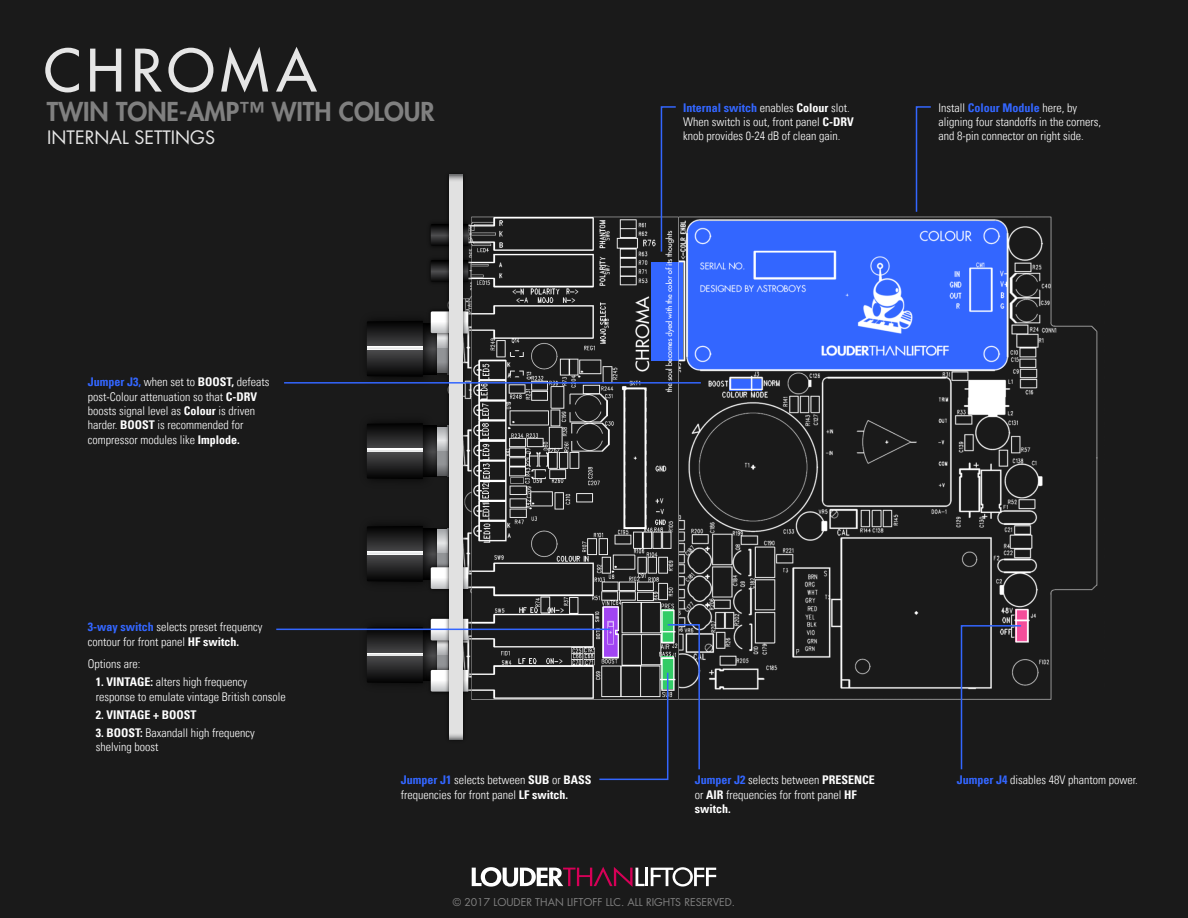
<style>
.page{position:relative;width:1188px;height:918px;background:#1a1a1a}
.page>*{position:absolute;margin:0;border:0;box-sizing:border-box;transform-origin:0 0}
.t1{font:800 25.35px "Futura Std";color:#808080}
.t2{font:18px "Futura Std";color:#e6e6e6}
.t3{font:300 condensed 12px/14.4px "Univers LT";color:#fff}
.t4{font:700 condensed 12px "Univers LT";color:#fff}
.t5{font:10.5px "Futura Std";color:#808080}
.s1{font-weight:700;color:#36f}
.s2{font-weight:700}
</style>
<div class="page">
<svg style="left:45px;top:48px;width:34px;height:44px"></svg>
<svg style="left:90px;top:49px;width:31px;height:43px"></svg>
<svg style="left:135px;top:49px;width:27px;height:43px"></svg>
<svg style="left:168px;top:48px;width:45px;height:44px"></svg>
<svg style="left:221px;top:47px;width:47px;height:45px"></svg>
<svg style="left:276px;top:47px;width:41px;height:45px"></svg>
<img style="left:319px;top:216px;width:779px;height:484px">
<div style="left:623px;top:388px;width:23px;height:141px;border:2px solid #fff"></div>
<img style="left:357px;top:308px;width:81px;height:81px">
<svg style="left:367px;top:321px;width:56px;height:56px"></svg>
<hr style="left:367px;top:347px;width:56px;height:2px;background:#ebeced">
<img style="left:357px;top:411px;width:81px;height:80px">
<svg style="left:367px;top:423px;width:56px;height:56px"></svg>
<svg style="left:367px;top:449px;width:56px;height:3px"></svg>
<img style="left:357px;top:514px;width:81px;height:81px">
<svg style="left:367px;top:526px;width:56px;height:56px"></svg>
<hr style="left:367px;top:552px;width:56px;height:2px;background:#eceded">
<img style="left:357px;top:615px;width:75px;height:81px">
<svg style="left:367px;top:627px;width:56px;height:56px"></svg>
<svg style="left:367px;top:653px;width:56px;height:3px"></svg>
<img style="left:425px;top:219px;width:49px;height:32px">
<svg style="left:431px;top:224px;width:13px;height:22px"></svg>
<img style="left:425px;top:255px;width:49px;height:32px">
<svg style="left:431px;top:260px;width:13px;height:22px"></svg>
<img style="left:432px;top:422px;width:12px;height:59px">
<svg style="left:438px;top:427px;width:6px;height:24px"></svg>
<svg style="left:438px;top:451px;width:6px;height:24px"></svg>
<img style="left:432px;top:524px;width:12px;height:38px">
<svg style="left:438px;top:530px;width:6px;height:24px"></svg>
<div style="left:438px;top:554px;width:9px;height:24px;background:#929497"></div>
<img style="left:432px;top:646px;width:6px;height:18px">
<svg style="left:438px;top:646px;width:6px;height:9px"></svg>
<div style="left:438px;top:655px;width:9px;height:24px;background:#929497"></div>
<img style="left:432px;top:339px;width:12px;height:39px">
<svg style="left:438px;top:339px;width:6px;height:10px"></svg>
<svg style="left:438px;top:349px;width:6px;height:24px"></svg>
<img style="left:425px;top:562px;width:49px;height:33px">
<svg style="left:431px;top:567px;width:13px;height:22px"></svg>
<img style="left:425px;top:306px;width:49px;height:33px">
<svg style="left:431px;top:311px;width:13px;height:22px"></svg>
<img style="left:425px;top:613px;width:49px;height:33px">
<svg style="left:431px;top:619px;width:13px;height:21px"></svg>
<img style="left:425px;top:664px;width:49px;height:33px">
<svg style="left:431px;top:670px;width:13px;height:22px"></svg>
<img style="left:444px;top:174px;width:24px;height:566px">
<div style="left:449px;top:175px;width:14px;height:564px;background:#e1e1e1"></div>
<svg style="left:449px;top:175px;width:14px;height:6px"></svg>
<svg style="left:449px;top:734px;width:14px;height:5px"></svg>
<hr style="left:645px;top:868px;width:3px;height:18px;background:#fff">
<svg style="left:651px;top:867px;width:65px;height:20px"></svg>
<svg style="left:472px;top:867px;width:173px;height:20px"></svg>
<svg style="left:598px;top:623px;width:103px;height:158px"></svg>
<svg style="left:960px;top:624px;width:63px;height:146px"></svg>
<hr style="left:284px;top:382px;width:417px;height:2px;background:#36f">
<hr style="left:276px;top:629px;width:334px;height:1px;background:#36f">
<svg style="left:660px;top:106px;width:17px;height:147px"></svg>
<svg style="left:915px;top:106px;width:16px;height:106px"></svg>
<h1 class="t1" style="left:47px;top:95px;width:389px">TWIN TONE-AMP™ WITH COLOUR</h1>
<p class="t3" style="left:683px;top:100px;width:172px"><span class="s1">Internal switch</span> enables <span class="s2">Colour</span> slot.<br>When switch is out, front panel <span class="s2">C-DRV </span>knob provides 0-24 dB of clean gain.</p>
<p class="t3" style="left:939px;top:100px;width:164px">Install <span class="s1">Colour Module</span> here, by aligning four standoffs in the corners, and 8-pin connector on right side.</p>
<h2 class="t2" style="left:47px;top:126px;width:169px">INTERNAL SETTINGS</h2>
<p class="t3" style="left:88px;top:375px;width:183px"><span class="s1">Jumper J3,</span> when set to <span class="s2">BOOST,</span> defeats post-Colour attenuation so that <span class="s2">C-DRV </span>boosts signal level as <span class="s2">Colour</span> is driven harder. <span class="s2">BOOST</span> is recommended for compressor modules like <span class="s2">Implode.</span></p>
<p class="t3" style="left:88px;top:620px;width:176px"><span class="s1">3-way switch</span> selects preset frequency contour for front panel <span class="s2">HF switch.</span></p>
<p class="t3" style="left:88px;top:657px;width:54px">Options are:</p>
<p class="t3" style="left:96px;top:675px;width:191px"><span class="s2">1. VINTAGE:</span> alters high frequency response to emulate vintage British console</p>
<p class="t4" style="left:96px;top:707px;width:102px">2. VINTAGE + BOOST</p>
<p class="t3" style="left:96px;top:725px;width:161px"><span class="s2">3. BOOST:</span> Baxandall high frequency shelving boost</p>
<p class="t3" style="left:401px;top:773px;width:192px"><span class="s1">Jumper J1</span> selects between <span class="s2">SUB</span> or <span class="s2">BASS </span>frequencies for front panel <span class="s2">LF switch.</span></p>
<p class="t3" style="left:695px;top:773px;width:181px"><span class="s1">Jumper J2</span> selects between <span class="s2">PRESENCE </span>or <span class="s2">AIR</span> frequencies for front panel <span class="s2">HF switch.</span></p>
<p class="t3" style="left:957px;top:773px;width:183px"><span class="s1">Jumper J4</span> disables 48V phantom power.</p>
<p class="t5" style="left:453px;top:896px;width:284px">© 2017 LOUDER THAN LIFTOFF LLC. ALL RIGHTS RESERVED.</p>
</div>
